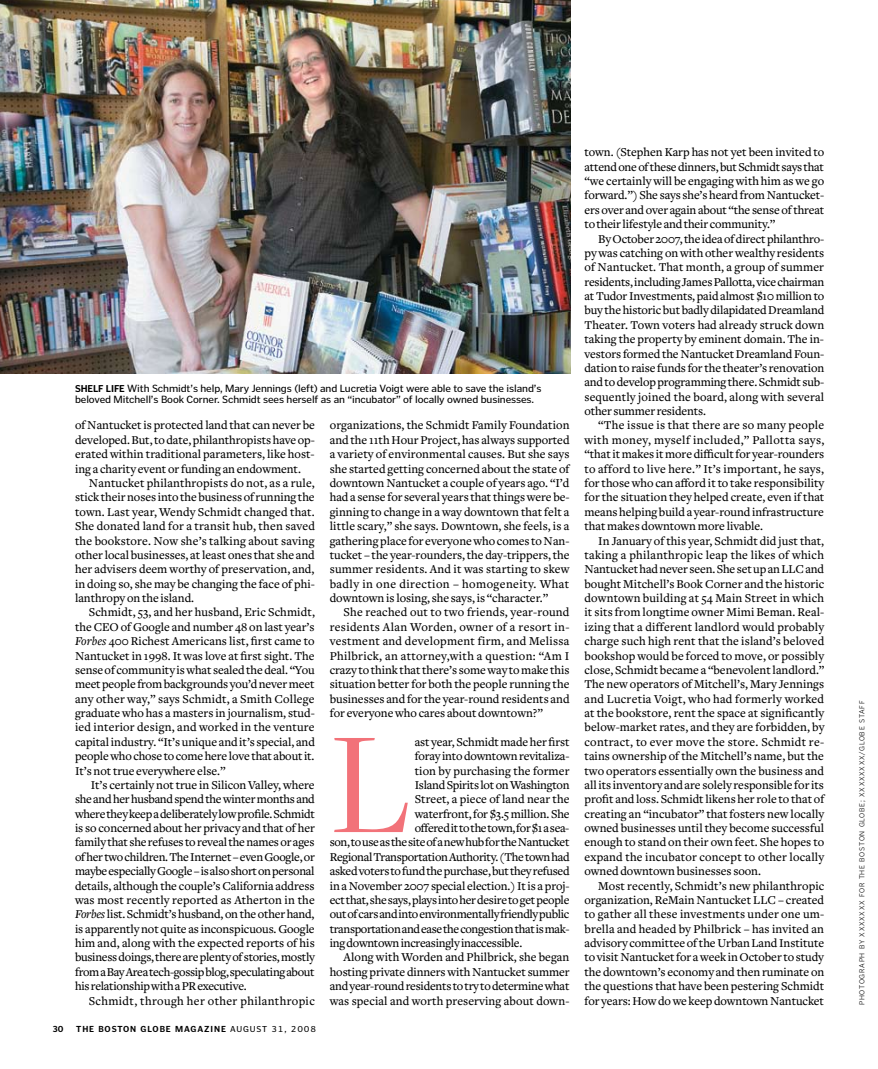
<style>
.page{position:relative;width:878px;height:1069px;background:#fff}
.page>*{position:absolute;margin:0;border:0;box-sizing:border-box;transform-origin:0 0}
.t1{font:150.5px "Freight Display";color:#f27279}
.t2{font:500 12.5px/14.4px "Freight Text";letter-spacing:-.01em;color:#000;text-align:justify}
.t3{font:500 12.5px "Freight Text";letter-spacing:-.03em;color:#000}
.t4{font:500 12.5px "Freight Text";letter-spacing:.01em;color:#000}
.t5{font:500 12.5px "Freight Text";letter-spacing:.025em;color:#000}
.t6{font:10.62px/11.2px "Poynter Gothic Text";letter-spacing:-.01em;color:#000}
.t7{font:700 8.75px "Poynter Gothic Text";letter-spacing:.1em;color:#000}
.t8{font:300 7.5px "Poynter Gothic Text";letter-spacing:.1em;color:#000}
.s1{font-weight:700;font-size:10px}
.s2{font-style:italic}
.s3{font-weight:400}
</style>
<div class="page">
<img style="left:0;top:0;width:570px;height:374px">
<p class="t6" style="left:75px;top:383px;width:468px"><span class="s1">SHELF LIFE</span> With Schmidt’s help, Mary Jennings (left) and Lucretia Voigt were able to save the island’s beloved Mitchell’s Book Corner. Schmidt sees herself as an “incubator” of locally owned businesses.</p>
<p class="t2" style="left:75px;top:418px;width:241px">of Nantucket is protected land that can never be developed. But, to date, philanthropists have op&shy;erated within traditional parameters, like host&shy;ing a charity event or funding an endowment.</p>
<p class="t2" style="left:75px;top:476px;width:241px;text-indent:14px">Nantucket philanthropists do not, as a rule, stick their noses into the business of running the town. Last year, Wendy Schmidt changed that.<br>She donated land for a transit hub, then saved the bookstore. Now she’s talking about saving other local businesses, at least ones that she and her advisers deem worthy of preservation, and, in doing so, she may be changing the face of phi&shy;lanthropy on the island.</p>
<p class="t2" style="left:75px;top:605px;width:241px;text-indent:14px">Schmidt, 53, and her husband, Eric Schmidt, the CEO of Google and number 48 on last year’s <span class="s2">Forbes</span> 400 Richest Americans list, first came to Nantucket in 1998. It was love at first sight. The sense of community is what sealed the deal. “You meet people from backgrounds you’d never meet any other way,” says Schmidt, a Smith College graduate who has a masters in journalism, stud&shy;ied interior design, and worked in the venture capital industry. “It’s unique and it’s special, and people who chose to come here love that about it.<br>It’s not true everywhere else.”</p>
<p class="t2" style="left:75px;top:778px;width:242px;text-indent:16px">It’s certainly not true in Silicon Valley, where she and her husband spend the winter months and where they keep a deliberately low profile. Schmidt is so concerned about her privacy and that of her family that she refuses to reveal the names or ages of her two children. The Internet – even Google, or maybe especially Google – is also short on personal details, although the couple’s California address was most recently reported as Atherton in the <span class="s2">Forbes</span>list. Schmidt’s husband, on the other hand, is apparently not quite as inconspicuous. Google him and, along with the expected reports of his business doings, there are plenty of stories, mostly from a Bay Area tech-gossip blog, speculating about his relationship with a PR executive.</p>
<p class="t5" style="left:89px;top:994px;width:227px">Schmidt, through her other philanthropic</p>
<p class="t7" style="left:52px;top:1024px;width:13px">30</p>
<p class="t7" style="left:76px;top:1024px;width:241px">THE BOSTON GLOBE MAGAZINE <span class="s3">august 31, 2008</span></p>
<p class="t2" style="left:330px;top:418px;width:241px">organizations, the Schmidt Family Foundation and the 11th Hour Project, has always supported a variety of environmental causes. But she says she started getting concerned about the state of downtown Nantucket a couple of years ago. “I’d had a sense for several years that things were be&shy;ginning to change in a way downtown that felt a little scary,” she says. Downtown, she feels, is a gathering place for everyone who comes to Nan&shy;tucket – the year-rounders, the day-trippers, the summer residents. And it was starting to skew badly in one direction – homogeneity. What downtown is losing, she says, is “character.”</p>
<p class="t2" style="left:330px;top:605px;width:241px;text-indent:14px">She reached out to two friends, year-round residents Alan Worden, owner of a resort in&shy;vestment and development firm, and Melissa Philbrick, an attorney,with a question: “Am I crazy to think that there’s some way to make this situation better for both the people running the businesses and for the year-round residents and for everyone who cares about downtown?”</p>
<h1 class="t1" style="left:330px;top:702px;width:84px">L</h1>
<p class="t2" style="left:414px;top:735px;width:156px">ast year, Schmidt made her first</p>
<p class="t2" style="left:414px;top:749px;width:156px">foray into downtown revitaliza-</p>
<p class="t2" style="left:414px;top:763px;width:156px">tion by purchasing the former</p>
<p class="t2" style="left:414px;top:778px;width:156px">Island Spirits lot on Washington</p>
<p class="t2" style="left:414px;top:792px;width:156px">Street, a piece of land near the</p>
<p class="t2" style="left:414px;top:807px;width:156px">waterfront, for $3.5 million. She</p>
<p class="t3" style="left:414px;top:821px;width:156px">offered it to the town, for $1 a sea-</p>
<p class="t3" style="left:330px;top:835px;width:241px">son, to use as the site of a new hub for the Nantucket</p>
<p class="t2" style="left:330px;top:850px;width:241px">Regional Transportation Authority. (The town had</p>
<p class="t2" style="left:330px;top:864px;width:241px">asked voters to fund the purchase, but they refused</p>
<p class="t2" style="left:330px;top:878px;width:241px">in a November 2007 special election.) It is a proj-</p>
<p class="t2" style="left:330px;top:893px;width:241px">ect that, she says, plays into her desire to get people</p>
<p class="t3" style="left:330px;top:907px;width:241px">out of cars and into environmentally friendly public</p>
<p class="t3" style="left:330px;top:922px;width:241px">transportation and ease the congestion that is mak-</p>
<p class="t2" style="left:330px;top:936px;width:194px">ing downtown increasingly inaccessible.</p>
<p class="t2" style="left:343px;top:950px;width:227px">Along with Worden and Philbrick, she began</p>
<p class="t2" style="left:330px;top:965px;width:241px">hosting private dinners with Nantucket summer</p>
<p class="t2" style="left:330px;top:979px;width:241px">and year-round residents to try to determine what</p>
<p class="t4" style="left:330px;top:994px;width:241px">was special and worth preserving about down-</p>
<p class="t2" style="left:584px;top:145px;width:241px">town. (Stephen Karp has not yet been invited to attend one of these dinners, but Schmidt says that “we certainly will be engaging with him as we go forward.”) She says she’s heard from Nantucket&shy;ers over and over again about “the sense of threat to their lifestyle and their community.”</p>
<p class="t2" style="left:584px;top:232px;width:241px;text-indent:14px">By October 2007, the idea of direct philanthro&shy;py was catching on with other wealthy residents of Nantucket. That month, a group of summer residents, including James Pallotta, vice chairman at Tudor Investments, paid almost $10 million to buy the historic but badly dilapidated Dreamland Theater. Town voters had already struck down taking the property by eminent domain. The in&shy;vestors formed the Nantucket Dreamland Foun&shy;dation to raise funds for the theater’s renovation and to develop programming there. Schmidt sub&shy;sequently joined the board, along with several other summer residents.</p>
<p class="t2" style="left:584px;top:418px;width:242px;text-indent:14px">“The issue is that there are so many people with money, myself included,” Pallotta says, “that it makes it more difficult for year-rounders to afford to live here.” It’s important, he says, for those who can afford it to take responsibility for the situation they helped create, even if that means helping build a year-round infrastructure that makes downtown more livable.</p>
<p class="t2" style="left:584px;top:533px;width:242px;text-indent:14px">In January of this year, Schmidt did just that, taking a philanthropic leap the likes of which Nantucket had never seen. She set up an LL C and bought Mitchell’s Book Corner and the historic downtown building at 54 Main Street in which it sits from longtime owner Mimi Beman. Real&shy;izing that a different landlord would probably charge such high rent that the island’s beloved bookshop would be forced to move, or possibly close, Schmidt became a “benevolent landlord.” The new operators of Mitchell’s, Mary Jennings and Lucretia Voigt, who had formerly worked at the bookstore, rent the space at significantly below-market rates, and they are forbidden, by contract, to ever move the store. Schmidt re&shy;tains ownership of the Mitchell’s name, but the two operators essentially own the business and all its inventory and are solely responsible for its profit and loss. Schmidt likens her role to that of creating an “incubator” that fosters new locally owned businesses until they become successful enough to stand on their own feet. She hopes to expand the incubator concept to other locally owned downtown businesses soon.</p>
<p class="t2" style="left:584px;top:878px;width:241px;text-indent:14px">Most recently, Schmidt’s new philanthropic organization, ReMain Nantucket LL C – created to gather all these investments under one um&shy;brella and headed by Philbrick – has invited an advisory committee of the Urban Land Institute to visit Nantucket for a week in October to study the downtown’s economy and then ruminate on the questions that have been pestering Schmidt for years: How do we keep downtown Nantucket</p>
<p class="t8" style="left:857px;top:1005px;width:306px;rotate:-90deg">photograph by xxxxxxx for the boston globe; xxxxxxxx/globe staff</p>
</div>
